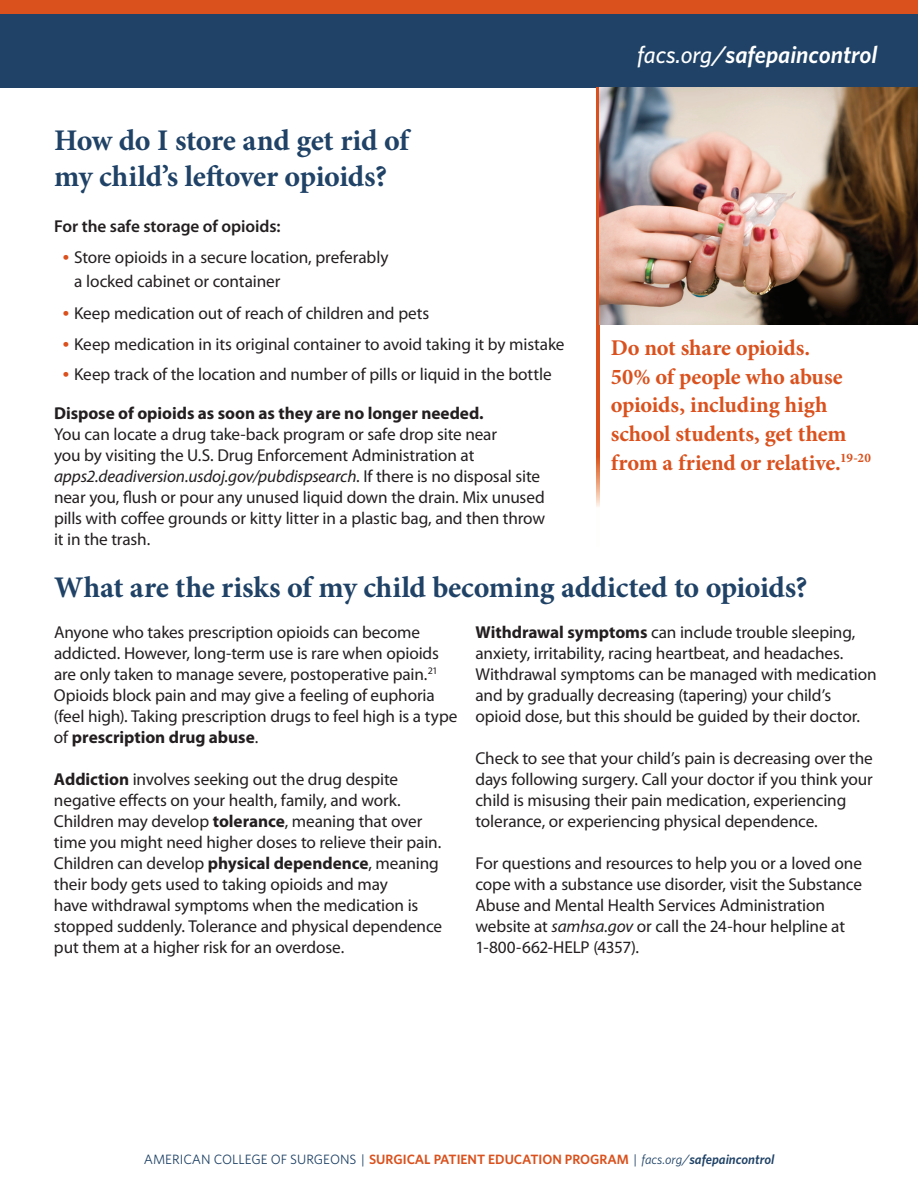
<style>
.page{position:relative;width:918px;height:1188px;background:#fff}
.page>*{position:absolute;margin:0;border:0;box-sizing:border-box;transform-origin:0 0}
.t1{font:700 30px/36px "Minion Pro";letter-spacing:-.015em;color:#1f4266}
.t2{font:italic 600 24.15px "Whitney";color:#fff}
.t3{font:700 22.5px/28.5px "Minion Pro";letter-spacing:-.01em;color:#da511d}
.t4{font:17.25px/21px "Myriad Pro";letter-spacing:-.01em;color:#231f20}
.t5{font:700 17.25px "Myriad Pro";letter-spacing:-.005em;color:#231f20}
.t6{font:600 17.25px "Myriad Pro";letter-spacing:-.005em;color:#231f20}
.t7{font:600 13.5px "Whitney";color:#da511d}
.s1{font-family:"Century Schoolbook";font-weight:700;color:#da511d}
.s2{font-style:italic}
.s3{font-weight:500}
.s4{font-weight:700}
.s5{font-weight:400;color:#1f4266}
.s6{font-weight:400;font-style:italic;color:#1f4266}
.s7{font-style:italic;color:#1f4266}
</style>
<div class="page">
<div style="left:0;top:0;width:918px;height:87px;background:#1f4266"></div>
<div style="left:0;top:0;width:918px;height:14px;background:#da511d"></div>
<svg style="left:597px;top:87px;width:2px;height:420px"></svg>
<img style="left:599px;top:87px;width:319px;height:238px">
<h1 class="t1" style="left:54px;top:122px;width:357px">How do I store and get rid of my child’s leftover opioids?</h1>
<p class="t6" style="left:54px;top:215px;width:228px">For the safe storage of opioids:</p>
<p class="t4" style="left:74px;top:245px;width:316px;line-height:24px;text-indent:-14px"><span class="s1">•</span> Store opioids in a secure location, preferably a locked cabinet or container</p>
<p class="t4" style="left:61px;top:302px;width:370px"><span class="s1">•</span> Keep medication out of reach of children and pets</p>
<p class="t4" style="left:61px;top:333px;width:505px"><span class="s1">•</span> Keep medication in its original container to avoid taking it by mistake</p>
<p class="t4" style="left:61px;top:364px;width:493px"><span class="s1">•</span> Keep track of the location and number of pills or liquid in the bottle</p>
<p class="t5" style="left:54px;top:402px;width:431px">Dispose of opioids as soon as they are no longer needed.</p>
<p class="t4" style="left:54px;top:423px;width:493px">You can locate a drug take-back program or safe drop site near<br>you by visiting the U.S. Drug Enforcement Administration at <span class="s2">apps2.deadiversion.usdoj.gov/pubdispsearch</span>. If there is no disposal site near you, flush or pour any unused liquid down the drain. Mix unused pills with coffee grounds or kitty litter in a plastic bag, and then throw it in the trash.</p>
<h2 class="t2" style="left:637px;top:39px;width:242px"><span class="s3">facs.org/</span>safepaincontrol</h2>
<h3 class="t3" style="left:611px;top:334px;width:262px">Do not share opioids.<br>50% of people who abuse opioids, including high school students, get them from a friend or relative.<sup>19-20</sup></h3>
<h1 class="t1" style="left:54px;top:569px;width:755px">What are the risks of my child becoming addicted to opioids?</h1>
<p class="t4" style="left:54px;top:621px;width:405px">Anyone who takes prescription opioids can become addicted. However, long-term use is rare when opioids are only taken to manage severe, postoperative pain.<sup>21<br></sup>Opioids block pain and may give a feeling of euphoria (feel high). Taking prescription drugs to feel high is a type of <span class="s4">prescription drug abuse</span>.</p>
<p class="t4" style="left:54px;top:768px;width:390px"><span class="s4">Addiction</span> involves seeking out the drug despite negative effects on your health, family, and work.<br>Children may develop <span class="s4">tolerance</span>, meaning that over time you might need higher doses to relieve their pain.<br>Children can develop <span class="s4">physical dependence</span>, meaning their body gets used to taking opioids and may<br>have withdrawal symptoms when the medication is stopped suddenly. Tolerance and physical dependence put them at a higher risk for an overdose.</p>
<p class="t4" style="left:475px;top:621px;width:403px"><span class="s4">Withdrawal symptoms</span> can include trouble sleeping, anxiety, irritability, racing heartbeat, and headaches.<br>Withdrawal symptoms can be managed with medication and by gradually decreasing (tapering) your child’s opioid dose, but this should be guided by their doctor.</p>
<p class="t4" style="left:475px;top:747px;width:399px">Check to see that your child’s pain is decreasing over the days following surgery. Call your doctor if you think your child is misusing their pain medication, experiencing tolerance, or experiencing physical dependence.</p>
<p class="t4" style="left:475px;top:852px;width:388px">For questions and resources to help you or a loved one cope with a substance use disorder, visit the Substance Abuse and Mental Health Services Administration website at <span class="s2">samhsa.gov</span> or call the 24-hour helpline at 1-800-662-HELP (4357).</p>
<p class="t7" style="left:144px;top:1150px;width:632px"><span class="s5">AMERICAN COLLEGE OF SURGEONS |</span> SURGICAL PATIENT EDUCATION PROGRAM <span class="s5">|</span> <span class="s6">facs.org/</span><span class="s7">safepaincontrol</span></p>
</div>
